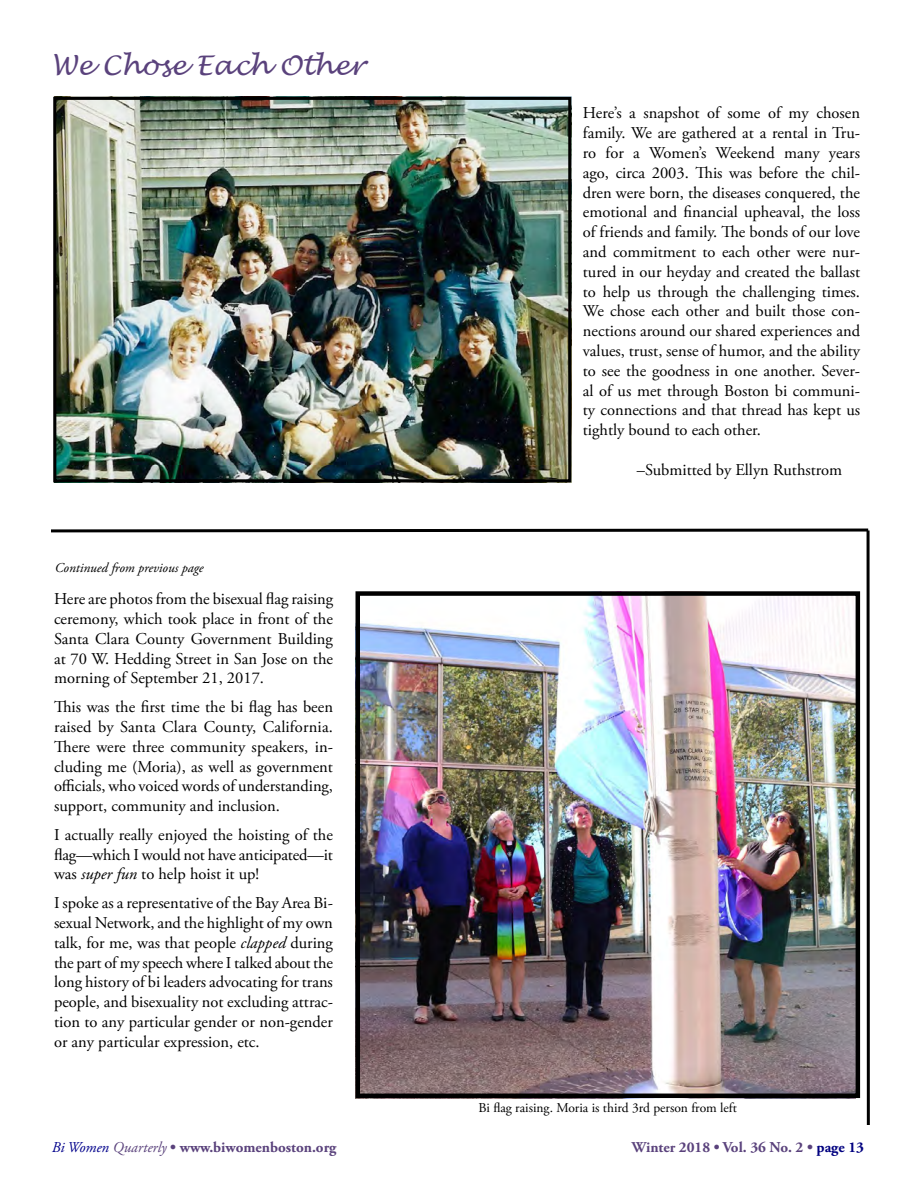
<style>
.page{position:relative;width:918px;height:1188px;background:#fff}
.page>*{position:absolute;margin:0;border:0;box-sizing:border-box;transform-origin:0 0}
.t1{font:italic 27px "Lucida Handwriting";color:#5a427c}
.t2{font:16.5px/19.8px "Adobe Garamond Pro";color:#000;text-align:justify}
.t3{font:700 15px "Adobe Garamond Pro";color:#5a427c}
.t4{font:13.5px "Adobe Garamond Pro";color:#000}
.t5{font:italic 13.5px "Adobe Garamond Pro";color:#000}
.s1{font-style:italic}
.s2{font-weight:400;font-style:italic;color:#00008b}
.s3{font-weight:400;font-style:italic}
.s4{color:#000080}
</style>
<div class="page">
<img style="left:54px;top:96px;width:517px;height:382px">
<div style="left:53px;top:97px;width:518px;height:385px;border:3px solid #000"></div>
<svg style="left:51px;top:528px;width:818px;height:6px"></svg>
<img style="left:361px;top:596px;width:494px;height:497px">
<hr style="left:867px;top:530px;width:3px;height:595px;background:#000">
<div style="left:356px;top:591px;width:504px;height:507px;border:4px solid #000"></div>
<h1 class="t1" style="left:51px;top:49px;width:315px">We Chose Each Other</h1>
<p class="t5" style="left:55px;top:560px;width:150px">Continued from previous page</p>
<p class="t2" style="left:54px;top:590px;width:281px">Here are photos from the bisexual flag raising ceremony, which took place in front of the Santa Clara County Government Building at 70 W. Hedding Street in San Jose on the morning of September 21, 2017.</p>
<p class="t2" style="left:54px;top:698px;width:281px">This was the first time the bi flag has been raised by Santa Clara County, California.<br>There were three community speakers, in&shy;cluding me (Moria), as well as government officials, who voiced words of understanding, support, community and inclusion.</p>
<p class="t2" style="left:54px;top:825px;width:280px">I actually really enjoyed the hoisting of the flag—which I would not have anticipated—it was <span class="s1">super fun</span> to help hoist it up!</p>
<p class="t2" style="left:54px;top:894px;width:280px">I spoke as a representative of the Bay Area Bi&shy;sexual Network, and the highlight of my own talk, for me, was that people <span class="s1">clapped</span> during the part of my speech where I talked about the long history of bi leaders advocating for trans people, and bisexuality not excluding attrac&shy;tion to any particular gender or non-gender or any particular expression, etc.</p>
<p class="t2" style="left:583px;top:104px;width:279px">Here’s a snapshot of some of my chosen family. We are gathered at a rental in Tru&shy;ro for a Women’s Weekend many years ago, circa 2003. This was before the chil&shy;dren were born, the diseases conquered, the emotional and financial upheaval, the loss of friends and family. The bonds of our love and commitment to each other were nur&shy;tured in our heyday and created the ballast to help us through the challenging times.<br>We chose each other and built those con&shy;nections around our shared experiences and values, trust, sense of humor, and the ability to see the goodness in one another. Sever&shy;al of us met through Boston bi communi&shy;ty connections and that thread has kept us tightly bound to each other.</p>
<p class="t2" style="left:637px;top:460px;width:207px">–Submitted by Ellyn Ruthstrom</p>
<p class="t4" style="left:479px;top:1100px;width:260px">Bi flag raising. Moria is third 3rd person from left</p>
<p class="t3" style="left:52px;top:1139px;width:286px"><span class="s2">Bi Women</span> <span class="s3">Quarterly</span> • www.biwomenboston.org</p>
<p class="t3" style="left:632px;top:1139px;width:234px">Winter 2018 • Vol. 36 No. 2 • <span class="s4">page 13</span></p>
</div>
